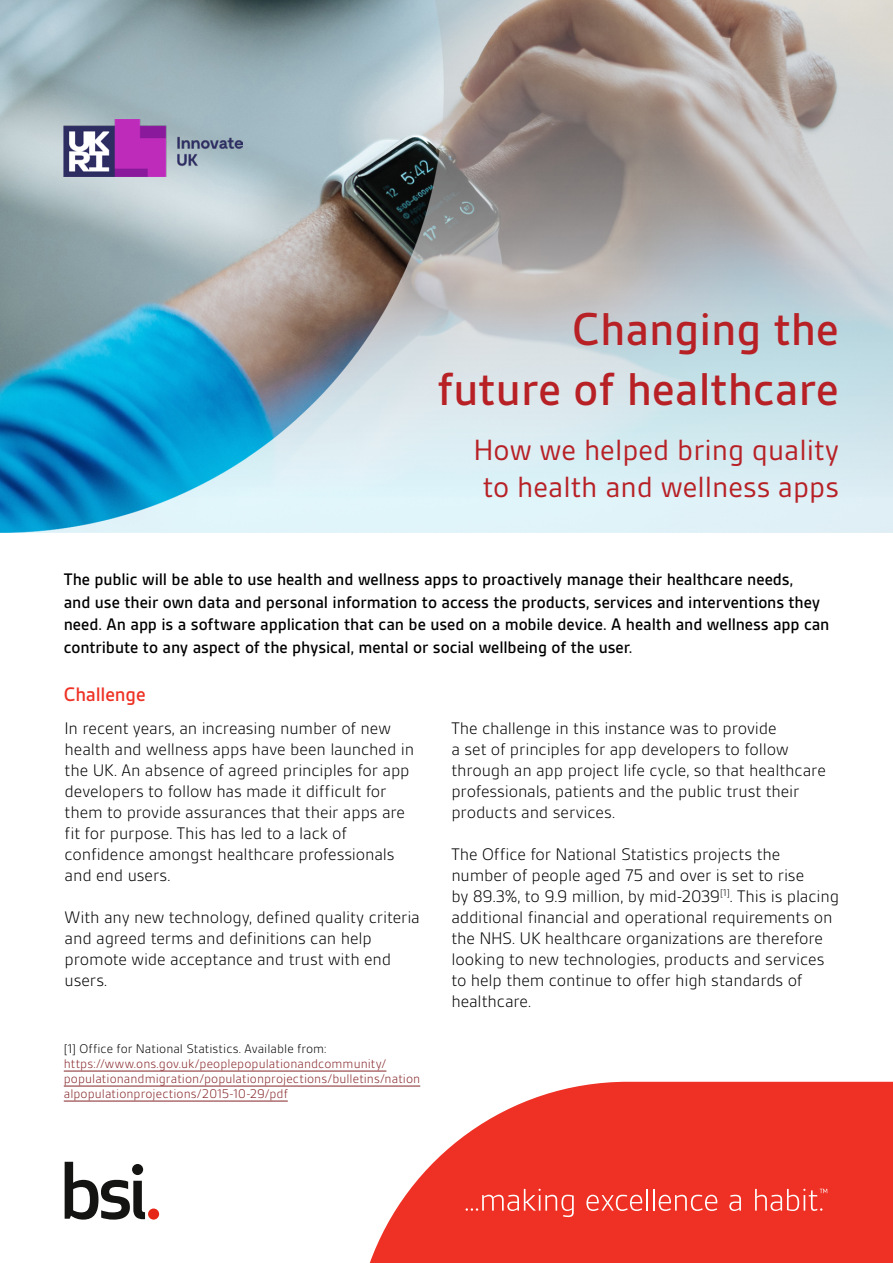
<style>
.page{position:relative;width:893px;height:1263px;background:#fff}
.page>*{position:absolute;margin:0;border:0;box-sizing:border-box;transform-origin:0 0}
.t1{font:500 49.5px/60px "BSI Gesta";color:#b72126;text-align:right}
.t2{font:31.5px/37.5px "BSI Gesta";color:#b72126}
.t3{font:500 21px "BSI Gesta";letter-spacing:-.01em;color:#ee3124}
.t4{font:300 18px/21px "BSI Gesta";letter-spacing:-.01em;color:#000}
.t5{font:500 18px/22.5px "BSI Gesta";letter-spacing:-.005em;color:#000}
.t6{font:300 13.5px/15px "BSI Gesta";letter-spacing:.005em;color:#842326}
.t7{font:300 13.5px "BSI Gesta";letter-spacing:.005em;color:#000}
</style>
<div class="page">
<svg style="left:65px;top:1162px;width:80px;height:57px"></svg>
<div style="left:148px;top:1208px;width:11px;height:11px;background:#e62617;border-radius:50%"></div>
<img style="left:0;top:0;width:893px;height:533px">
<svg style="left:369px;top:1082px;width:524px;height:181px;background:#f04e43"></svg>
<svg style="left:466px;top:1189px;width:108px;height:28px;background:#f04f43"></svg>
<svg style="left:586px;top:1195px;width:56px;height:16px"></svg>
<hr style="left:646px;top:1189px;width:2px;height:21px;background:#fff">
<hr style="left:653px;top:1189px;width:2px;height:21px;background:#fff">
<svg style="left:659px;top:1195px;width:58px;height:16px"></svg>
<svg style="left:729px;top:1195px;width:12px;height:16px"></svg>
<svg style="left:755px;top:1189px;width:72px;height:22px;background:#f15a4f"></svg>
<hr style="left:64px;top:1071px;width:322px;height:1px;background:#842326">
<hr style="left:64px;top:1086px;width:356px;height:1px;background:#842326">
<hr style="left:64px;top:1101px;width:224px;height:1px;background:#842326">
<img style="left:64px;top:119px;width:178px;height:58px">
<h1 class="t1" style="left:437px;top:300px;width:403px">Changing the future of healthcare</h1>
<h2 class="t2" style="left:473px;top:431px;width:367px">How we helped bring quality to health and wellness apps</h2>
<p class="t5" style="left:64px;top:568px;width:767px">The public will be able to use health and wellness apps to proactively manage their healthcare needs,<br>and use their own data and personal information to access the products, services and interventions they need. An app is a software application that can be used on a mobile device. A health and wellness app can contribute to any aspect of the physical, mental or social wellbeing of the user.</p>
<p class="t3" style="left:64px;top:683px;width:83px">Challenge</p>
<p class="t4" style="left:65px;top:718px;width:351px">In recent years, an increasing number of new health and wellness apps have been launched in the UK. An absence of agreed principles for app developers to follow has made it difficult for them to provide assurances that their apps are fit for purpose. This has led to a lack of confidence amongst healthcare professionals and end users.</p>
<p class="t4" style="left:65px;top:907px;width:357px">With any new technology, defined quality criteria and agreed terms and definitions can help promote wide acceptance and trust with end users.</p>
<p class="t4" style="left:451px;top:718px;width:376px">The challenge in this instance was to provide<br>a set of principles for app developers to follow through an app project life cycle, so that healthcare professionals, patients and the public trust their products and services.</p>
<p class="t4" style="left:451px;top:844px;width:389px">The Office for National Statistics projects the number of people aged 75 and over is set to rise<br>by 89.3%, to 9.9 million, by mid-2039<sup>[1]</sup>. This is placing additional financial and operational requirements on the NHS. UK healthcare organizations are therefore looking to new technologies, products and services to help them continue to offer high standards of healthcare.</p>
<p class="t7" style="left:64px;top:1042px;width:264px">[1] Office for National Statistics. Available from:</p>
<p class="t6" style="left:64px;top:1056px;width:358px">https://www.ons.gov.uk/peoplepopulationandcommunity/ populationandmigration/populationprojections/bulletins/nation alpopulationprojections/2015-10-29/pdf</p>
</div>
